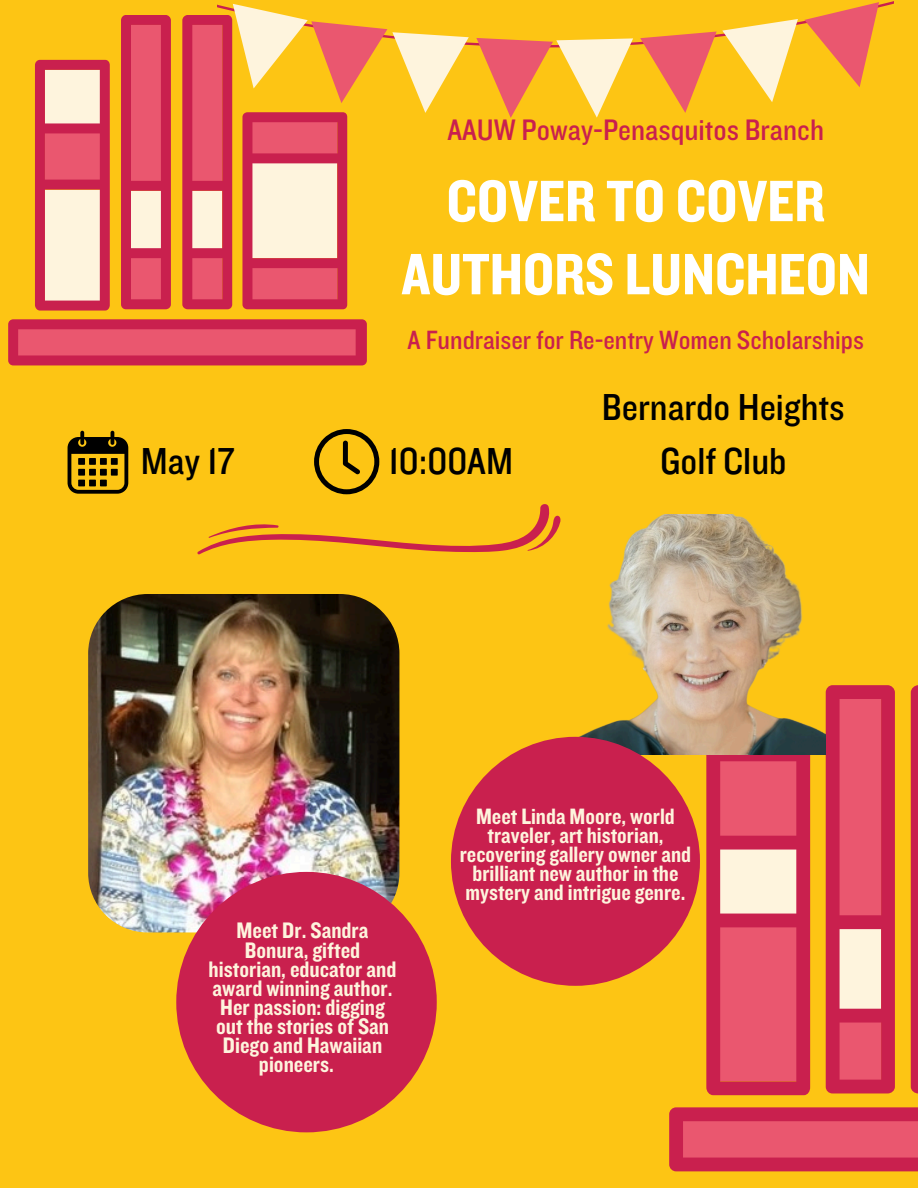
<style>
.page{position:relative;width:918px;height:1188px;background:#fdc514}
.page>*{position:absolute;margin:0;border:0;box-sizing:border-box;transform-origin:0 0}
.t1{font:60.6px/73.2px "Knockout 50";color:#fff;text-align:center}
.t2{font:39px/54px "Knockout 30";color:#000;text-align:center}
.t3{font:30.75px "Knockout 30";color:#c9204e}
.t4{font:27.45px "Knockout 30";color:#c9204e}
.t5{font:23.25px/19.2px "Knockout 50";color:#fef4dd;text-align:center}
.t6{font:23.1px/19.2px "Knockout 50";color:#fef4dd;text-align:center}
</style>
<div class="page">
<svg style="left:669px;top:686px;width:249px;height:485px"></svg>
<svg style="left:8px;top:15px;width:359px;height:350px"></svg>
<svg style="left:218px;top:1px;width:676px;height:117px"></svg>
<img style="left:88px;top:594px;width:311px;height:338px;border-radius:60px">
<div style="left:176px;top:872px;width:261px;height:260px;background:#c9204e;border-radius:50%"></div>
<img style="left:574px;top:514px;width:252px;height:241px">
<div style="left:451px;top:737px;width:249px;height:248px;background:#c9204e;border-radius:50%"></div>
<svg style="left:68px;top:431px;width:60px;height:63px"></svg>
<div style="left:78px;top:458px;width:7px;height:7px;background:#000"></div>
<div style="left:78px;top:469px;width:7px;height:7px;background:#000"></div>
<div style="left:78px;top:480px;width:7px;height:6px;background:#000"></div>
<div style="left:89px;top:458px;width:7px;height:7px;background:#000"></div>
<div style="left:89px;top:469px;width:7px;height:7px;background:#000"></div>
<div style="left:89px;top:480px;width:7px;height:6px;background:#000"></div>
<div style="left:100px;top:458px;width:7px;height:7px;background:#000"></div>
<div style="left:100px;top:469px;width:7px;height:7px;background:#000"></div>
<div style="left:100px;top:480px;width:7px;height:6px;background:#000"></div>
<div style="left:111px;top:458px;width:7px;height:7px;background:#000"></div>
<div style="left:111px;top:469px;width:7px;height:7px;background:#000"></div>
<svg style="left:314px;top:429px;width:65px;height:65px"></svg>
<svg style="left:197px;top:504px;width:364px;height:51px"></svg>
<p class="t3" style="left:447px;top:111px;width:378px">AAUW Poway-Penasquitos Branch</p>
<p class="t1" style="left:401px;top:163px;width:470px">COVER TO COVER<br>AUTHORS LUNCHEON</p>
<p class="t4" style="left:407px;top:322px;width:458px">A Fundraiser for Re-entry Women Scholarships</p>
<p class="t2" style="left:141px;top:433px;width:95px">May 17</p>
<h3 class="t2" style="left:389px;top:433px;width:126px">10:00AM</h3>
<p class="t2" style="left:602px;top:379px;width:244px">Bernardo Heights<br>Golf Club</p>
<h4 class="t5" style="left:209px;top:920px;width:190px">Meet Dr. Sandra<br>Bonura, gifted historian, educator and award winning author.<br>Her passion: digging out the stories of San<br>Diego and Hawaiian pioneers.</h4>
<h1 class="t6" style="left:460px;top:806px;width:233px">Meet Linda Moore, world traveler, art historian, recovering gallery owner and brilliant new author in the mystery and intrigue genre.</h1>
</div>
